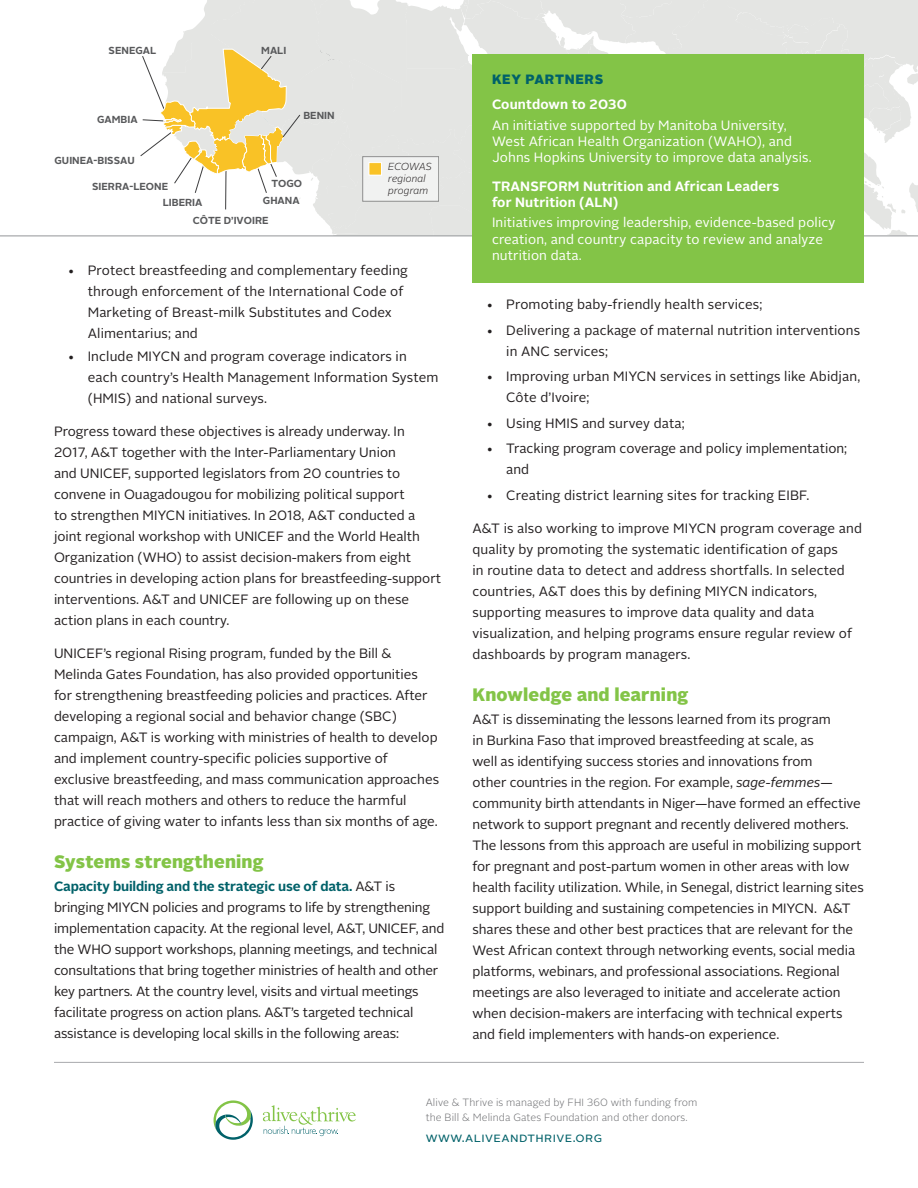
<style>
.page{position:relative;width:918px;height:1188px;background:#fff}
.page>*{position:absolute;margin:0;border:0;box-sizing:border-box;transform-origin:0 0}
.t1{font:900 18px "Alright Sans";letter-spacing:.01em;color:#83c447}
.Body{font:13.5px/21px "Alright Sans";color:#231f20}
.Body-2{font:13.5px/16.2px "Alright Sans";letter-spacing:.01em;color:#fff}
.Body-3{font:700 13.5px/16.2px "Alright Sans";letter-spacing:.01em;color:#fff}
.Body-4{font:13.5px "Alright Sans";letter-spacing:.03em;color:#006169}
.Body-5{font:900 13.5px "Alright Sans";letter-spacing:.05em;color:#006169}
.Body-6{font:300 10.5px/15px "Alright Sans";letter-spacing:.01em;color:#6c6d70}
.t2{font:700 10.2px/16.5px "Alright Sans";color:#58595b}
.t3{font:italic 300 10.2px/12.3px "Alright Sans";color:#231f20}
.s1{font-weight:700;color:#006169}
.s2{font-style:italic}
</style>
<div class="page">
<svg style="left:263px;top:1105px;width:93px;height:31px"></svg>
<svg style="left:214px;top:1100px;width:39px;height:40px"></svg>
<hr style="left:54px;top:1062px;width:810px;height:1px;background:#a8a9ad">
<svg style="left:140px;top:0;width:778px;height:235px"></svg>
<div style="left:363px;top:157px;width:76px;height:44px;background:#f1f2f1"></div>
<div style="left:369px;top:163px;width:12px;height:12px;background:#f9c226"></div>
<div style="left:369px;top:162px;width:13px;height:13px;border:1px solid #fff"></div>
<hr style="left:0;top:236px;width:918px;height:1px;background:#939598">
<div style="left:472px;top:54px;width:392px;height:229px;background:#83c447"></div>
<p class="t2" style="left:109px;top:42px;width:49px">SENEGAL</p>
<p class="t2" style="left:261px;top:42px;width:27px">MALI</p>
<p class="t2" style="left:303px;top:107px;width:33px">BENIN</p>
<p class="t2" style="left:97px;top:111px;width:42px">GAMBIA</p>
<p class="t2" style="left:55px;top:152px;width:82px">GUINEA-BISSAU</p>
<p class="t2" style="left:163px;top:178px;width:41px;text-indent:-71px">SIERRA-LEONE<br>LIBERIA</p>
<p class="t2" style="left:193px;top:212px;width:77px">CÔTE D’IVOIRE</p>
<p class="t2" style="left:271px;top:175px;width:32px">TOGO</p>
<p class="t2" style="left:263px;top:193px;width:38px">GHANA</p>
<p class="t3" style="left:388px;top:160px;width:45px">ECOWAS regional program</p>
<p class="Body" style="left:88px;top:260px;width:322px;text-indent:-20px">• Protect breastfeeding and complementary feeding through enforcement of the International Code of Marketing of Breast-milk Substitutes and Codex Alimentarius; and</p>
<p class="Body" style="left:88px;top:346px;width:352px;text-indent:-20px">• Include MIYCN and program coverage indicators in each country’s Health Management Information System (HMIS) and national surveys.</p>
<p class="Body" style="left:54px;top:421px;width:389px">Progress toward these objectives is already underway. In 2017, A&amp;T together with the Inter-Parliamentary Union<br>and UNICEF, supported legislators from 20 countries to convene in Ouagadougou for mobilizing political support<br>to strengthen MIYCN initiatives. In 2018, A&amp;T conducted a joint regional workshop with UNICEF and the World Health Organization (WHO) to assist decision-makers from eight countries in developing action plans for breastfeeding-support interventions. A&amp;T and UNICEF are following up on these action plans in each country.</p>
<p class="Body" style="left:54px;top:643px;width:387px">UNICEF’s regional Rising program, funded by the Bill &amp; Melinda Gates Foundation, has also provided opportunities for strengthening breastfeeding policies and practices. After developing a regional social and behavior change (SBC) campaign, A&amp;T is working with ministries of health to develop and implement country-specific policies supportive of exclusive breastfeeding, and mass communication approaches that will reach mothers and others to reduce the harmful practice of giving water to infants less than six months of age.</p>
<p class="t1" style="left:54px;top:849px;width:211px">Systems strengthening</p>
<p class="Body" style="left:54px;top:876px;width:392px"><span class="s1">Capacity building and the strategic use of data.</span> A&amp;T is bringing MIYCN policies and programs to life by strengthening implementation capacity. At the regional level, A&amp;T, UNICEF, and the WHO support workshops, planning meetings, and technical consultations that bring together ministries of health and other key partners. At the country level, visits and virtual meetings facilitate progress on action plans. A&amp;T’s targeted technical assistance is developing local skills in the following areas:</p>
<p class="Body-5" style="left:492px;top:69px;width:113px">KEY PARTNERS</p>
<p class="Body-3" style="left:492px;top:97px;width:136px">Countdown to 2030</p>
<p class="Body-2" style="left:492px;top:117px;width:321px">An initiative supported by Manitoba University,<br>West African Health Organization (WAHO), and<br>Johns Hopkins University to improve data analysis.</p>
<p class="Body-3" style="left:492px;top:178px;width:289px">TRANSFORM Nutrition and African Leaders for Nutrition (ALN)</p>
<p class="Body-2" style="left:492px;top:215px;width:345px">Initiatives improving leadership, evidence-based policy creation, and country capacity to review and analyze nutrition data.</p>
<p class="Body" style="left:486px;top:294px;width:278px">• Promoting baby-friendly health services;</p>
<p class="Body" style="left:506px;top:320px;width:355px;text-indent:-20px">• Delivering a package of maternal nutrition interventions in ANC services;</p>
<p class="Body" style="left:506px;top:366px;width:356px;text-indent:-20px">• Improving urban MIYCN services in settings like Abidjan,<br>Côte d’Ivoire;</p>
<p class="Body" style="left:486px;top:413px;width:200px">• Using HMIS and survey data;</p>
<p class="Body" style="left:506px;top:438px;width:342px;text-indent:-20px">• Tracking program coverage and policy implementation; and</p>
<p class="Body" style="left:486px;top:485px;width:325px">• Creating district learning sites for tracking EIBF.</p>
<p class="Body" style="left:472px;top:518px;width:391px">A&amp;T is also working to improve MIYCN program coverage and quality by promoting the systematic identification of gaps<br>in routine data to detect and address shortfalls. In selected countries, A&amp;T does this by defining MIYCN indicators, supporting measures to improve data quality and data visualization, and helping programs ensure regular review of dashboards by program managers.</p>
<p class="t1" style="left:472px;top:682px;width:217px">Knowledge and learning</p>
<p class="Body" style="left:472px;top:709px;width:393px">A&amp;T is disseminating the lessons learned from its program<br>in Burkina Faso that improved breastfeeding at scale, as<br>well as identifying success stories and innovations from<br>other countries in the region. For example, <span class="s2">sage-femmes</span>— community birth attendants in Niger—have formed an effective network to support pregnant and recently delivered mothers.<br>The lessons from this approach are useful in mobilizing support for pregnant and post-partum women in other areas with low health facility utilization. While, in Senegal, district learning sites support building and sustaining competencies in MIYCN. A&amp;T shares these and other best practices that are relevant for the West African context through networking events, social media platforms, webinars, and professional associations. Regional meetings are also leveraged to initiate and accelerate action when decision-makers are interfacing with technical experts and field implementers with hands-on experience.</p>
<p class="Body-6" style="left:426px;top:1095px;width:273px">Alive &amp; Thrive is managed by FHI 360 with funding from the Bill &amp; Melinda Gates Foundation and other donors.</p>
<p class="Body-4" style="left:426px;top:1128px;width:178px">www.aliveandthrive.org</p>
</div>
